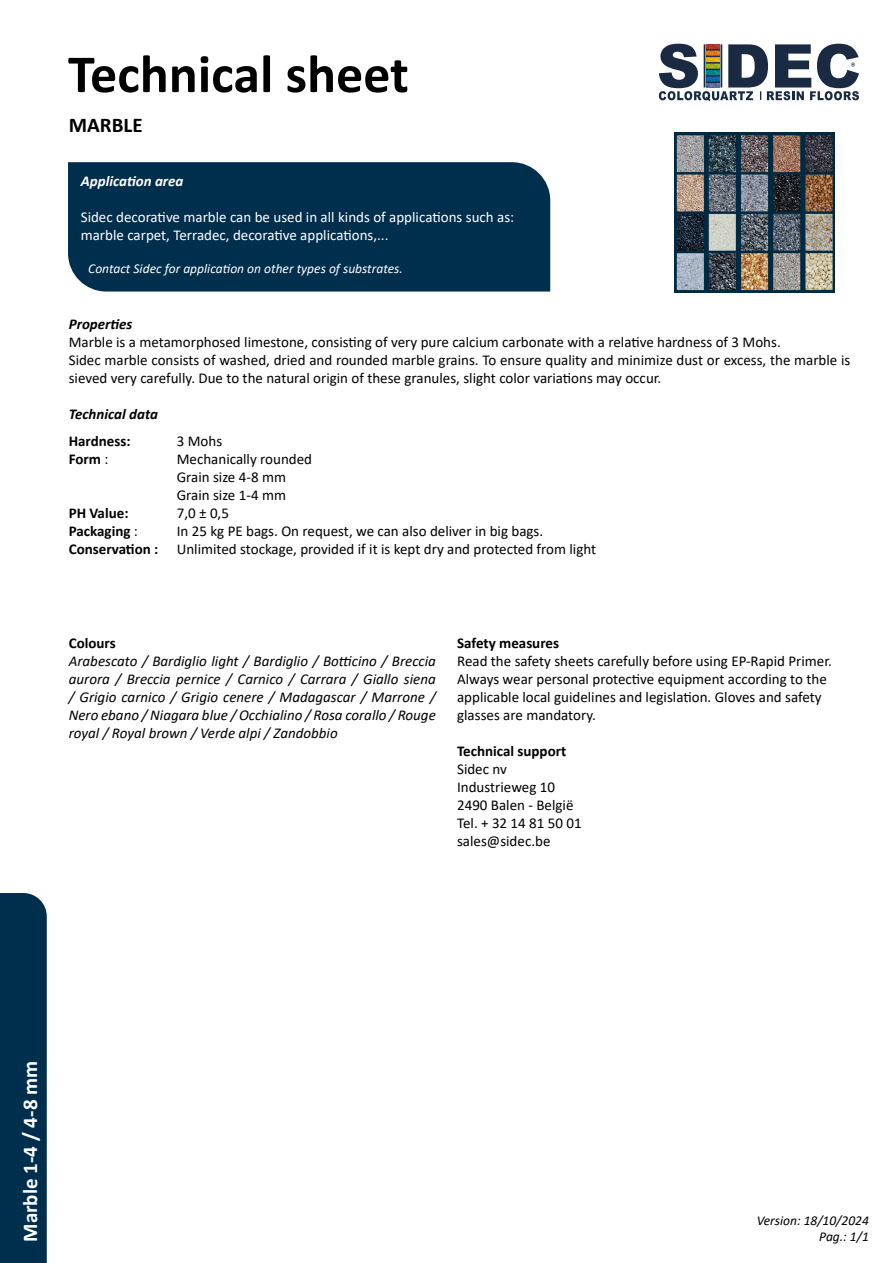
<style>
.page{position:relative;width:893px;height:1263px;background:#fff}
.page>*{position:absolute;margin:0;border:0;box-sizing:border-box;transform-origin:0 0}
.t1{font:700 54px "Calibri";color:#000}
.t2{font:700 21px "Calibri";color:#fff}
.t3{font:700 21px "Calibri";color:#000}
.t4{font:15px/18px "Calibri";color:#000}
.t5{font:italic 15px/18px "Calibri";color:#000;text-align:justify}
.t6{font:15px/18px "Calibri";color:#fff}
.t7{font:700 15px "Calibri";color:#000}
.t8{font:italic 700 15px "Calibri";color:#000}
.t9{font:italic 700 15px "Calibri";color:#fff}
.t10{font:italic 13.5px "Calibri";color:#fff}
.t11{font:italic 13.5px "Calibri";color:#000}
.s1{font-weight:400}
.s2{font-weight:700}
</style>
<div class="page">
<div style="left:0;top:893px;width:47px;height:370px;background:#002e4d"></div>
<svg style="left:659px;top:44px;width:200px;height:57px"></svg>
<div style="left:68px;top:162px;width:482px;height:130px;background:#002e4d"></div>
<img style="left:674px;top:133px;width:160px;height:160px">
<h1 class="t1" style="left:68px;top:36px;width:342px">Technical sheet</h1>
<h2 class="t3" style="left:69px;top:111px;width:75px">MARBLE</h2>
<p class="t9" style="left:81px;top:171px;width:104px">Application area</p>
<p class="t6" style="left:81px;top:208px;width:435px">Sidec decorative marble can be used in all kinds of applications such as: marble carpet, Terradec, decorative applications,...</p>
<p class="t10" style="left:88px;top:259px;width:316px">Contact Sidec for application on other types of substrates.</p>
<p class="t8" style="left:69px;top:313px;width:65px">Properties</p>
<p class="t4" style="left:69px;top:332px;width:783px">Marble is a metamorphosed limestone, consisting of very pure calcium carbonate with a relative hardness of 3 Mohs.<br>Sidec marble consists of washed, dried and rounded marble grains. To ensure quality and minimize dust or excess, the marble is sieved very carefully. Due to the natural origin of these granules, slight color variations may occur.</p>
<p class="t8" style="left:69px;top:403px;width:91px">Technical data</p>
<p class="t7" style="left:69px;top:430px;width:63px">Hardness:</p>
<p class="t4" style="left:177px;top:431px;width:47px">3 Mohs</p>
<p class="t7" style="left:69px;top:448px;width:41px">Form <span class="s1">:</span></p>
<p class="t4" style="left:177px;top:449px;width:137px">Mechanically rounded<br>Grain size 4-8 mm<br>Grain size 1-4 mm</p>
<p class="t7" style="left:69px;top:502px;width:61px">PH Value:</p>
<p class="t4" style="left:177px;top:503px;width:54px">7,0 ± 0,5</p>
<p class="t7" style="left:69px;top:520px;width:71px">Packaging <span class="s1">:</span></p>
<p class="t4" style="left:69px;top:521px;width:529px;text-indent:108px">In 25 kg PE bags. On request, we can also deliver in big bags.<br><span class="s2">Conservation :</span> Unlimited stockage, provided if it is kept dry and protected from light</p>
<p class="t7" style="left:69px;top:632px;width:48px">Colours</p>
<p class="t5" style="left:69px;top:651px;width:369px">Arabescato / Bardiglio light / Bardiglio / Botticino / Breccia aurora / Breccia pernice / Carnico / Carrara / Giallo siena / Grigio carnico / Grigio cenere / Madagascar / Marrone / Nero ebano / Niagara blue / Occhialino / Rosa corallo / Rouge royal / Royal brown / Verde alpi / Zandobbio</p>
<p class="t7" style="left:457px;top:632px;width:103px">Safety measures</p>
<p class="t4" style="left:457px;top:652px;width:376px">Read the safety sheets carefully before using EP-Rapid Primer.<br>Always wear personal protective equipment according to the applicable local guidelines and legislation. Gloves and safety glasses are mandatory.</p>
<p class="t7" style="left:457px;top:740px;width:111px">Technical support</p>
<p class="t4" style="left:457px;top:760px;width:126px">Sidec nv<br>Industrieweg 10<br>2490 Balen - België<br>Tel. + 32 14 81 50 01 sales@sidec.be</p>
<h2 class="t2" style="left:15px;top:1242px;width:182px;rotate:-90deg">Marble 1-4 / 4-8 mm</h2>
<p class="t11" style="left:757px;top:1211px;width:114px">Version: 18/10/2024</p>
<p class="t11" style="left:819px;top:1227px;width:51px">Pag.: 1/1</p>
</div>
